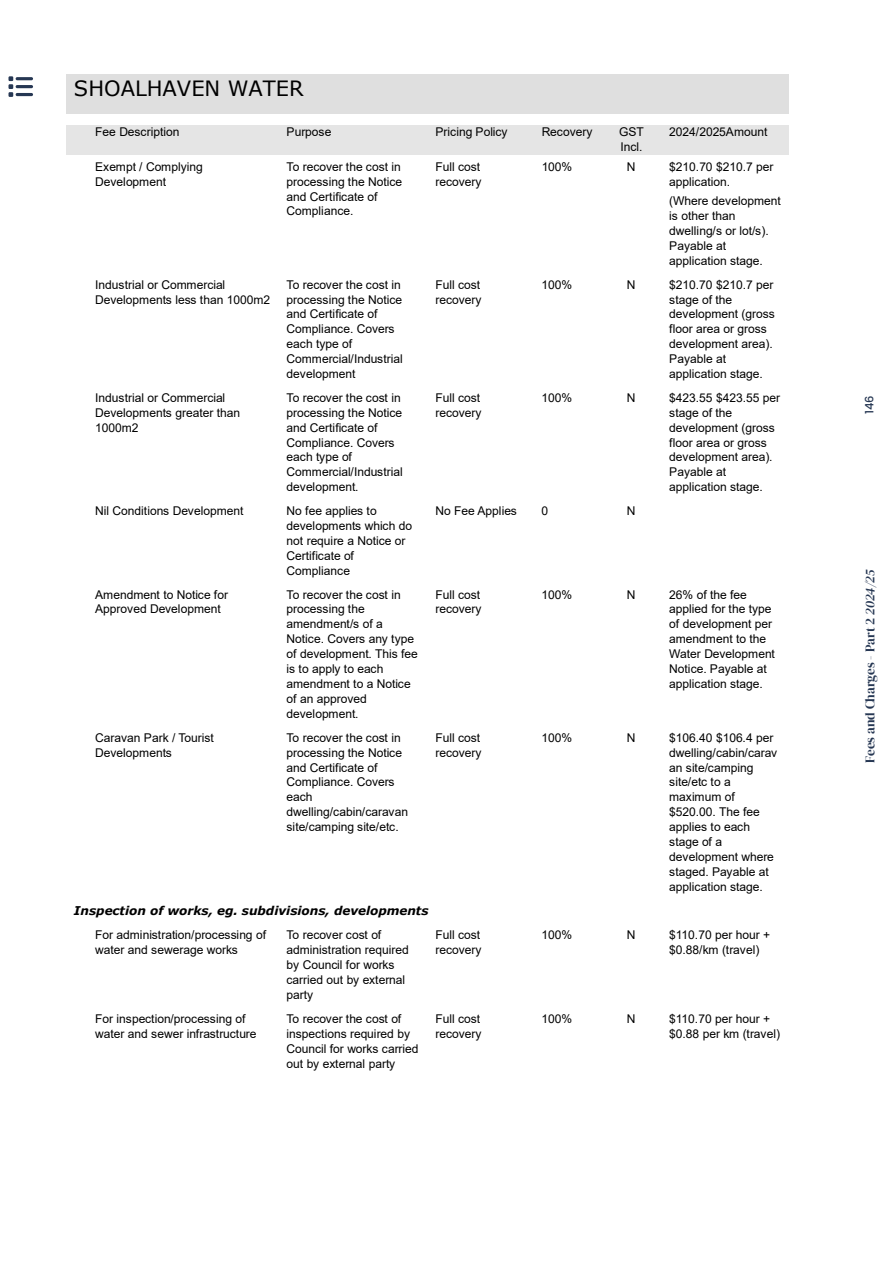
<style>
.page{position:relative;width:893px;height:1263px;background:#fff}
.page>*{position:absolute;margin:0;border:0;box-sizing:border-box;transform-origin:0 0}
.t1{font:21px "Verdana";color:#000}
.t2{font:13.2px "DM Serif Display";color:#263753}
.t3{font:12px/14.9px "Arial";letter-spacing:-.005em;color:#000}
.t4{font:italic 700 12px "Verdana";color:#000}
.t5{font:500 11.4px "Poppins";color:#263753}
.s1{font-style:italic}
</style>
<div class="page">
<div style="left:66px;top:75px;width:723px;height:39px;background:#dfdfdf"></div>
<div style="left:66px;top:125px;width:21px;height:30px;background:#e5e5e5"></div>
<div style="left:87px;top:125px;width:191px;height:30px;background:#e5e5e5"></div>
<div style="left:278px;top:125px;width:149px;height:30px;background:#e5e5e5"></div>
<div style="left:427px;top:125px;width:107px;height:30px;background:#e5e5e5"></div>
<div style="left:534px;top:125px;width:68px;height:30px;background:#e5e5e5"></div>
<div style="left:602px;top:125px;width:59px;height:30px;background:#e5e5e5"></div>
<div style="left:661px;top:125px;width:128px;height:30px;background:#e5e5e5"></div>
<svg style="left:8px;top:76px;width:25px;height:21px"></svg>
<h1 class="t1" style="left:74px;top:74px;width:231px">SHOALHAVEN WATER</h1>
<p class="t3" style="left:95px;top:125px;width:86px">Fee Description</p>
<p class="t3" style="left:287px;top:125px;width:46px">Purpose</p>
<p class="t3" style="left:435px;top:125px;width:74px">Pricing Policy</p>
<p class="t3" style="left:542px;top:125px;width:52px">Recovery</p>
<p class="t3" style="left:619px;top:125px;width:26px">GST<br>Incl.</p>
<p class="t3" style="left:669px;top:125px;width:100px">2024/2025Amount</p>
<p class="t3" style="left:95px;top:159px;width:109px">Exempt / Complying<br>Development</p>
<p class="t3" style="left:287px;top:159px;width:117px">To recover the cost in processing the Notice and Certificate of<br>Compliance.</p>
<p class="t3" style="left:435px;top:159px;width:48px">Full cost recovery</p>
<p class="t3" style="left:542px;top:159px;width:32px">100%</p>
<p class="t3" style="left:627px;top:159px;width:10px">N</p>
<p class="t3" style="left:669px;top:159px;width:106px">$210.70 $210.7 per application.</p>
<p class="t3" style="left:669px;top:193px;width:113px">(Where development is other than dwelling/s or lot/s).<br>Payable at application stage.</p>
<p class="t3" style="left:95px;top:277px;width:176px">Industrial or Commercial<br>Developments less than 1000m2</p>
<p class="t3" style="left:287px;top:277px;width:118px">To recover the cost in processing the Notice and Certificate of<br>Compliance. Covers each type of<br>Commercial/Industrial development</p>
<p class="t3" style="left:435px;top:277px;width:48px">Full cost recovery</p>
<p class="t3" style="left:542px;top:277px;width:32px">100%</p>
<p class="t3" style="left:627px;top:277px;width:10px">N</p>
<p class="t3" style="left:669px;top:277px;width:107px">$210.70 $210.7 per stage of the development (gross floor area or gross development area).<br>Payable at application stage.</p>
<p class="t3" style="left:95px;top:390px;width:146px">Industrial or Commercial<br>Developments greater than<br>1000m2</p>
<p class="t3" style="left:287px;top:390px;width:118px">To recover the cost in processing the Notice and Certificate of<br>Compliance. Covers each type of<br>Commercial/Industrial development.</p>
<p class="t3" style="left:435px;top:390px;width:48px">Full cost recovery</p>
<p class="t3" style="left:542px;top:390px;width:32px">100%</p>
<p class="t3" style="left:627px;top:390px;width:10px">N</p>
<p class="t3" style="left:669px;top:390px;width:112px">$423.55 $423.55 per stage of the development (gross floor area or gross development area).<br>Payable at application stage.</p>
<p class="t3" style="left:95px;top:503px;width:150px">Nil Conditions Development</p>
<p class="t3" style="left:287px;top:503px;width:127px">No fee applies to developments which do not require a Notice or<br>Certificate of<br>Compliance</p>
<p class="t3" style="left:435px;top:503px;width:83px">No Fee Applies</p>
<p class="t3" style="left:542px;top:503px;width:8px">0</p>
<p class="t3" style="left:627px;top:503px;width:10px">N</p>
<p class="t3" style="left:95px;top:587px;width:134px">Amendment to Notice for<br>Approved Development</p>
<p class="t3" style="left:287px;top:587px;width:133px">To recover the cost in processing the amendment/s of a<br>Notice. Covers any type of development. This fee is to apply to each amendment to a Notice of an approved development.</p>
<p class="t3" style="left:435px;top:587px;width:48px">Full cost recovery</p>
<p class="t3" style="left:542px;top:587px;width:32px">100%</p>
<p class="t3" style="left:627px;top:587px;width:10px">N</p>
<p class="t3" style="left:669px;top:587px;width:107px">26% of the fee applied for the type of development per amendment to the<br>Water Development<br>Notice. Payable at application stage.</p>
<p class="t3" style="left:95px;top:730px;width:120px">Caravan Park / Tourist<br>Developments</p>
<p class="t3" style="left:287px;top:730px;width:123px">To recover the cost in processing the Notice and Certificate of<br>Compliance. Covers each dwelling/cabin/caravan site/camping site/etc.</p>
<p class="t3" style="left:435px;top:730px;width:48px">Full cost recovery</p>
<p class="t3" style="left:542px;top:730px;width:32px">100%</p>
<p class="t3" style="left:627px;top:730px;width:10px">N</p>
<p class="t3" style="left:669px;top:730px;width:110px">$106.40 $106.4 per dwelling/cabin/carav an site/camping site/etc to a maximum of $520.00. The fee applies to each stage of a development where staged. Payable at application stage.</p>
<p class="t4" style="left:74px;top:902px;width:356px">Inspection of works, eg. subdivisions, developments</p>
<p class="t3" style="left:95px;top:927px;width:172px">For administration/processing of water and sewerage works</p>
<p class="t3" style="left:287px;top:927px;width:124px">To recover cost of administration required by Council for works carried out by external party</p>
<p class="t3" style="left:435px;top:927px;width:48px">Full cost recovery</p>
<p class="t3" style="left:542px;top:927px;width:32px">100%</p>
<p class="t3" style="left:627px;top:927px;width:10px">N</p>
<p class="t3" style="left:669px;top:927px;width:102px">$110.70 per hour + $0.88/km (travel)</p>
<p class="t3" style="left:95px;top:1011px;width:163px">For inspection/processing of water and sewer infrastructure</p>
<p class="t3" style="left:286px;top:1011px;width:134px">To recover the cost of inspections required by<br>Council for works carried out by external party</p>
<p class="t3" style="left:435px;top:1011px;width:48px">Full cost recovery</p>
<p class="t3" style="left:542px;top:1011px;width:32px">100%</p>
<p class="t3" style="left:627px;top:1011px;width:10px">N</p>
<p class="t3" style="left:669px;top:1011px;width:112px">$110.70 per hour + $0.88 per km (travel)</p>
<p class="t5" style="left:863px;top:414px;width:20px;rotate:-90deg">146</p>
<p class="t2" style="left:862px;top:762px;width:195px;rotate:-90deg">Fees and Charges - Part 2 <span class="s1">2024/25</span></p>
</div>
